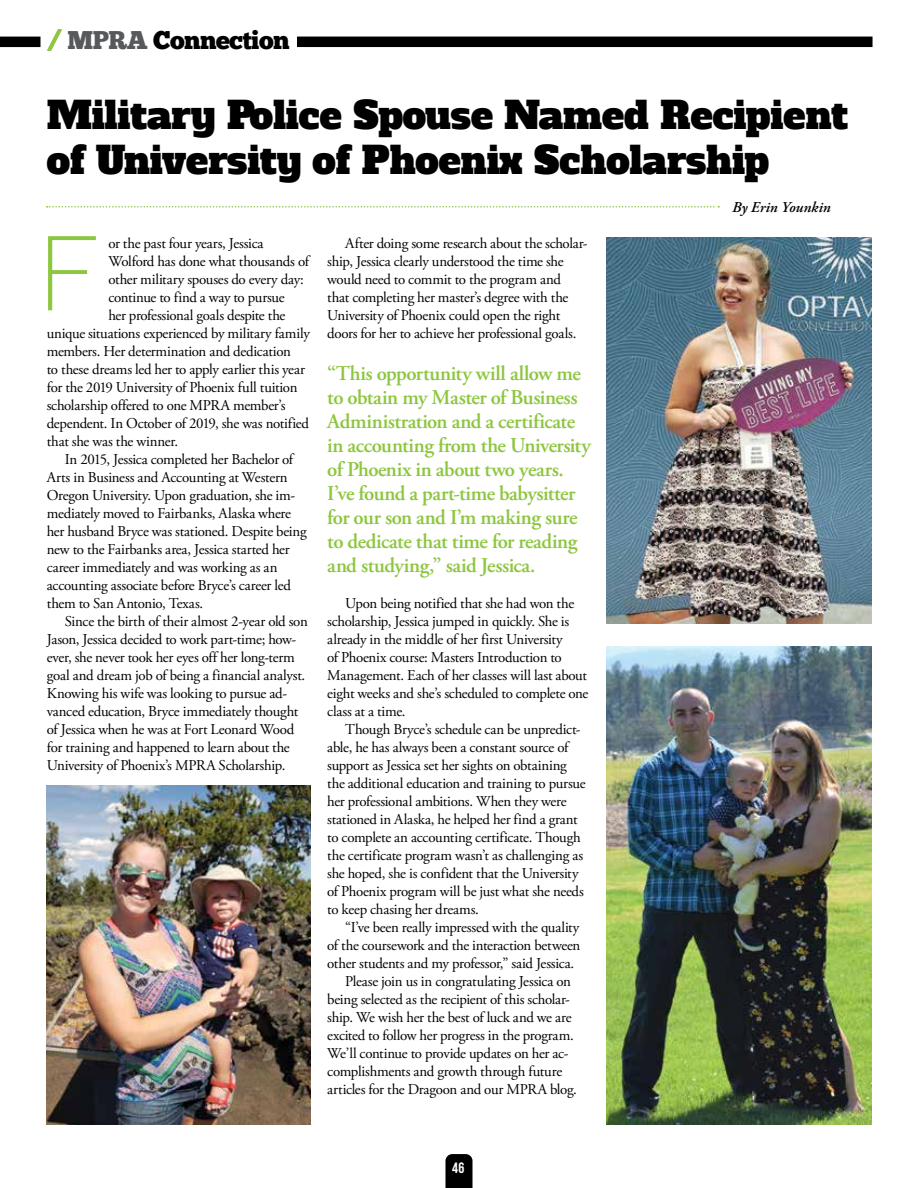
<style>
.page{position:relative;width:918px;height:1188px;background:#fff}
.page>*{position:absolute;margin:0;border:0;box-sizing:border-box;transform-origin:0 0}
.t1{font:300 105.9px "Novecentosanswide";color:#8dc63f}
.t2{font:37.5px/45px "Alfa Slab One";color:#000}
.t3{font:25.5px "Chunk Five Ex";letter-spacing:-.02em;color:#000}
.t4{font:600 21px/24px "Adobe Garamond Pro";letter-spacing:-.025em;color:#8dc63f}
.t5{font:15px/18px "Adobe Garamond Pro";letter-spacing:-.02em;color:#000}
.t6{font:italic 600 15px "Adobe Garamond Pro";color:#000}
.t7{font:700 15px "Bebas Neue";color:#fff}
.s1{color:#8dc63f}
.s2{color:#58595b}
</style>
<div class="page">
<img style="left:607px;top:238px;width:264px;height:385px">
<img style="left:47px;top:786px;width:263px;height:338px">
<img style="left:607px;top:646px;width:264px;height:478px">
<svg style="left:47px;top:206px;width:672px;height:2px"></svg>
<svg style="left:446px;top:1154px;width:26px;height:34px"></svg>
<div style="left:0;top:37px;width:40px;height:10px;background:#000"></div>
<div style="left:297px;top:37px;width:576px;height:10px;background:#000"></div>
<h3 class="t3" style="left:48px;top:21px;width:244px"><span class="s1">/</span> <span class="s2">MPRA</span> Connection</h3>
<h2 class="t2" style="left:47px;top:93px;width:803px">Military Police Spouse Named Recipient of University of Phoenix Scholarship</h2>
<p class="t6" style="left:732px;top:199px;width:100px">By Erin Younkin</p>
<h1 class="t1" style="left:39px;top:213px;width:63px">F</h1>
<p class="t5" style="left:108px;top:235px;width:157px">or the past four years, Jessica</p>
<p class="t5" style="left:108px;top:253px;width:202px">Wolford has done what thousands of</p>
<p class="t5" style="left:108px;top:271px;width:197px">other military spouses do every day:</p>
<p class="t5" style="left:108px;top:289px;width:178px">continue to find a way to pursue</p>
<p class="t5" style="left:108px;top:307px;width:179px">her professional goals despite the</p>
<p class="t5" style="left:47px;top:325px;width:265px">unique situations experienced by military family</p>
<p class="t5" style="left:47px;top:343px;width:246px">members. Her determination and dedication</p>
<p class="t5" style="left:47px;top:361px;width:260px">to these dreams led her to apply earlier this year</p>
<p class="t5" style="left:47px;top:379px;width:252px">for the 2019 University of Phoenix full tuition</p>
<p class="t5" style="left:47px;top:397px;width:240px">scholarship offered to one MPRA member’s</p>
<p class="t5" style="left:47px;top:415px;width:264px">dependent. In October of 2019, she was notified</p>
<p class="t5" style="left:47px;top:433px;width:133px">that she was the winner.</p>
<p class="t5" style="left:65px;top:451px;width:230px">In 2015, Jessica completed her Bachelor of</p>
<p class="t5" style="left:47px;top:469px;width:242px">Arts in Business and Accounting at Western</p>
<p class="t5" style="left:47px;top:487px;width:250px">Oregon University. Upon graduation, she im-</p>
<p class="t5" style="left:47px;top:505px;width:246px">mediately moved to Fairbanks, Alaska where</p>
<p class="t5" style="left:47px;top:523px;width:261px">her husband Bryce was stationed. Despite being</p>
<p class="t5" style="left:47px;top:541px;width:244px">new to the Fairbanks area, Jessica started her</p>
<p class="t5" style="left:47px;top:559px;width:232px">career immediately and was working as an</p>
<p class="t5" style="left:47px;top:577px;width:246px">accounting associate before Bryce’s career led</p>
<p class="t5" style="left:47px;top:595px;width:158px">them to San Antonio, Texas.</p>
<p class="t5" style="left:65px;top:613px;width:245px">Since the birth of their almost 2-year old son</p>
<p class="t5" style="left:47px;top:631px;width:251px">Jason, Jessica decided to work part-time; how-</p>
<p class="t5" style="left:47px;top:649px;width:249px">ever, she never took her eyes off her long-term</p>
<p class="t5" style="left:47px;top:667px;width:260px">goal and dream job of being a financial analyst.</p>
<p class="t5" style="left:47px;top:685px;width:242px">Knowing his wife was looking to pursue ad-</p>
<p class="t5" style="left:47px;top:703px;width:253px">vanced education, Bryce immediately thought</p>
<p class="t5" style="left:47px;top:721px;width:249px">of Jessica when he was at Fort Leonard Wood</p>
<p class="t5" style="left:47px;top:739px;width:245px">for training and happened to learn about the</p>
<p class="t5" style="left:47px;top:757px;width:240px">University of Phoenix’s MPRA Scholarship.</p>
<p class="t5" style="left:327px;top:235px;width:262px;text-indent:18px">After doing some research about the scholar&shy;ship, Jessica clearly understood the time she would need to commit to the program and<br>that completing her master’s degree with the University of Phoenix could open the right doors for her to achieve her professional goals.</p>
<p class="t4" style="left:327px;top:362px;width:265px">“This opportunity will allow me to obtain my Master of Business<br>Administration and a certificate in accounting from the University of Phoenix in about two years.<br>I’ve found a part-time babysitter for our son and I’m making sure to dedicate that time for reading and studying,” said Jessica.</p>
<p class="t5" style="left:327px;top:595px;width:263px;text-indent:18px">Upon being notified that she had won the scholarship, Jessica jumped in quickly. She is already in the middle of her first University<br>of Phoenix course: Masters Introduction to Management. Each of her classes will last about eight weeks and she’s scheduled to complete one class at a time.</p>
<p class="t5" style="left:327px;top:721px;width:260px;text-indent:18px">Though Bryce’s schedule can be unpredict&shy;able, he has always been a constant source of support as Jessica set her sights on obtaining the additional education and training to pursue her professional ambitions. When they were stationed in Alaska, he helped her find a grant to complete an accounting certificate. Though the certificate program wasn’t as challenging as she hoped, she is confident that the University of Phoenix program will be just what she needs to keep chasing her dreams.</p>
<p class="t5" style="left:345px;top:919px;width:236px">“I’ve been really impressed with the quality</p>
<p class="t5" style="left:327px;top:937px;width:255px">of the coursework and the interaction between</p>
<p class="t5" style="left:327px;top:955px;width:248px">other students and my professor,” said Jessica.</p>
<p class="t5" style="left:345px;top:973px;width:227px">Please join us in congratulating Jessica on</p>
<p class="t5" style="left:327px;top:991px;width:244px">being selected as the recipient of this scholar-</p>
<p class="t5" style="left:327px;top:1009px;width:246px">ship. We wish her the best of luck and we are</p>
<p class="t5" style="left:327px;top:1027px;width:248px">excited to follow her progress in the program.</p>
<p class="t5" style="left:327px;top:1045px;width:243px">We’ll continue to provide updates on her ac-</p>
<p class="t5" style="left:327px;top:1063px;width:236px">complishments and growth through future</p>
<p class="t5" style="left:327px;top:1081px;width:251px">articles for the Dragoon and our MPRA blog.</p>
<p class="t7" style="left:452px;top:1159px;width:14px">46</p>
</div>
